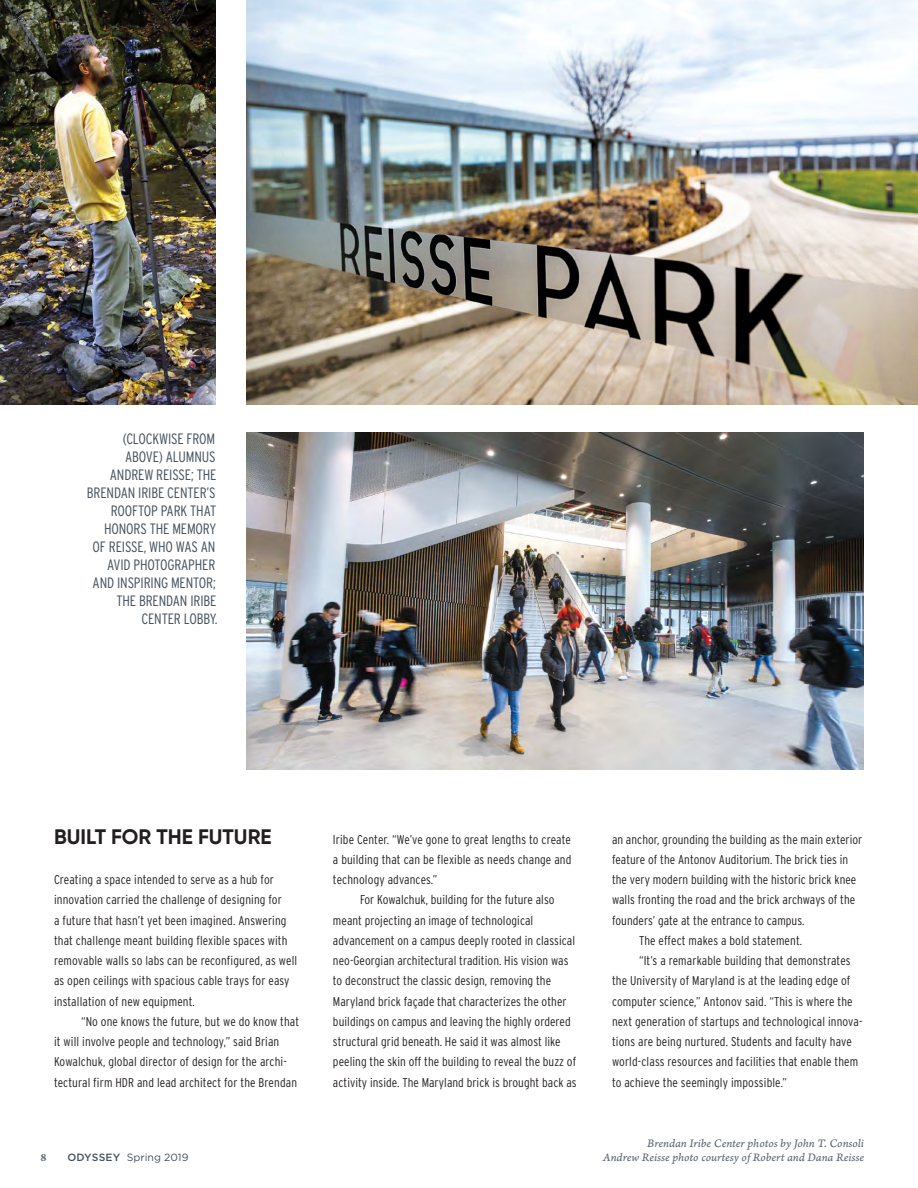
<style>
.page{position:relative;width:918px;height:1188px;background:#fff}
.page>*{position:absolute;margin:0;border:0;box-sizing:border-box;transform-origin:0 0}
.Gilroy-Sub-Subheader{font:700 21px "Gilroy";color:#231f20}
.Interstate-Pull_Quot{font:300 condensed 15px/18px "Interstate";letter-spacing:-.01em;color:#44515c;text-align:right}
.Interstate-Body_copy{font:300 condensed 12.75px/20.2px "Interstate";letter-spacing:.005em;color:#231f20}
.Photo_Credits-Footer{font:12px/14.4px "Arno Pro Italic Caption";letter-spacing:-.005em;color:#5f6874;text-align:right}
.t1{font:12px "Arno Pro Bold Sm Text";color:#5f6874}
.t2{font:10.5px "Gotham";color:#44515c}
.s1{font-weight:500}
</style>
<div class="page">
<img style="left:0;top:0;width:216px;height:405px">
<img style="left:246px;top:0;width:672px;height:405px">
<img style="left:246px;top:432px;width:618px;height:338px">
<p class="Interstate-Pull_Quot" style="left:87px;top:430px;width:132px">(CLOCKWISE FROM<br>ABOVE) ALUMNUS<br>ANDREW REISSE; THE<br>BRENDAN IRIBE CENTER’S<br>ROOFTOP PARK THAT<br>HONORS THE MEMORY<br>OF REISSE, WHO WAS AN<br>AVID PHOTOGRAPHER<br>AND INSPIRING MENTOR;<br>THE BRENDAN IRIBE<br>CENTER LOBBY.</p>
<p class="Gilroy-Sub-Subheader" style="left:54px;top:823px;width:219px">BUILT FOR THE FUTURE</p>
<p class="Interstate-Body_copy" style="left:54px;top:870px;width:245px">Creating a space intended to serve as a hub for innovation carried the challenge of designing for<br>a future that hasn’t yet been imagined. Answering that challenge meant building flexible spaces with removable walls so labs can be reconfigured, as well as open ceilings with spacious cable trays for easy installation of new equipment.</p>
<p class="Interstate-Body_copy" style="left:54px;top:1011px;width:247px;text-indent:27px">“No one knows the future, but we do know that it will involve people and technology,” said Brian Kowalchuk, global director of design for the archi&shy;tectural firm HDR and lead architect for the Brendan</p>
<p class="t1" style="left:40px;top:1150px;width:8px">8</p>
<p class="t2" style="left:68px;top:1151px;width:123px"><span class="s1">ODYSSEY</span> Spring 2019</p>
<p class="Interstate-Body_copy" style="left:333px;top:829px;width:240px;text-align:justify">Iribe Center. “We’ve gone to great lengths to create a building that can be flexible as needs change and technology advances.”</p>
<p class="Interstate-Body_copy" style="left:333px;top:890px;width:245px;text-indent:27px">For Kowalchuk, building for the future also meant projecting an image of technological advancement on a campus deeply rooted in classical neo-Georgian architectural tradition. His vision was to deconstruct the classic design, removing the Maryland brick façade that characterizes the other buildings on campus and leaving the highly ordered structural grid beneath. He said it was almost like peeling the skin off the building to reveal the buzz of activity inside. The Maryland brick is brought back as</p>
<p class="Interstate-Body_copy" style="left:612px;top:829px;width:252px">an anchor, grounding the building as the main exterior feature of the Antonov Auditorium. The brick ties in the very modern building with the historic brick knee walls fronting the road and the brick archways of the founders’ gate at the entrance to campus.</p>
<p class="Interstate-Body_copy" style="left:639px;top:930px;width:165px">The effect makes a bold statement.</p>
<p class="Interstate-Body_copy" style="left:612px;top:951px;width:252px;text-indent:27px">“It’s a remarkable building that demonstrates the University of Maryland is at the leading edge of computer science,” Antonov said. “This is where the next generation of startups and technological innova&shy;tions are being nurtured. Students and faculty have world-class resources and facilities that enable them to achieve the seemingly impossible.”</p>
<p class="Photo_Credits-Footer" style="left:603px;top:1136px;width:263px">Brendan Iribe Center photos by John T. Consoli<br>Andrew Reisse photo courtesy of Robert and Dana Reisse</p>
</div>
